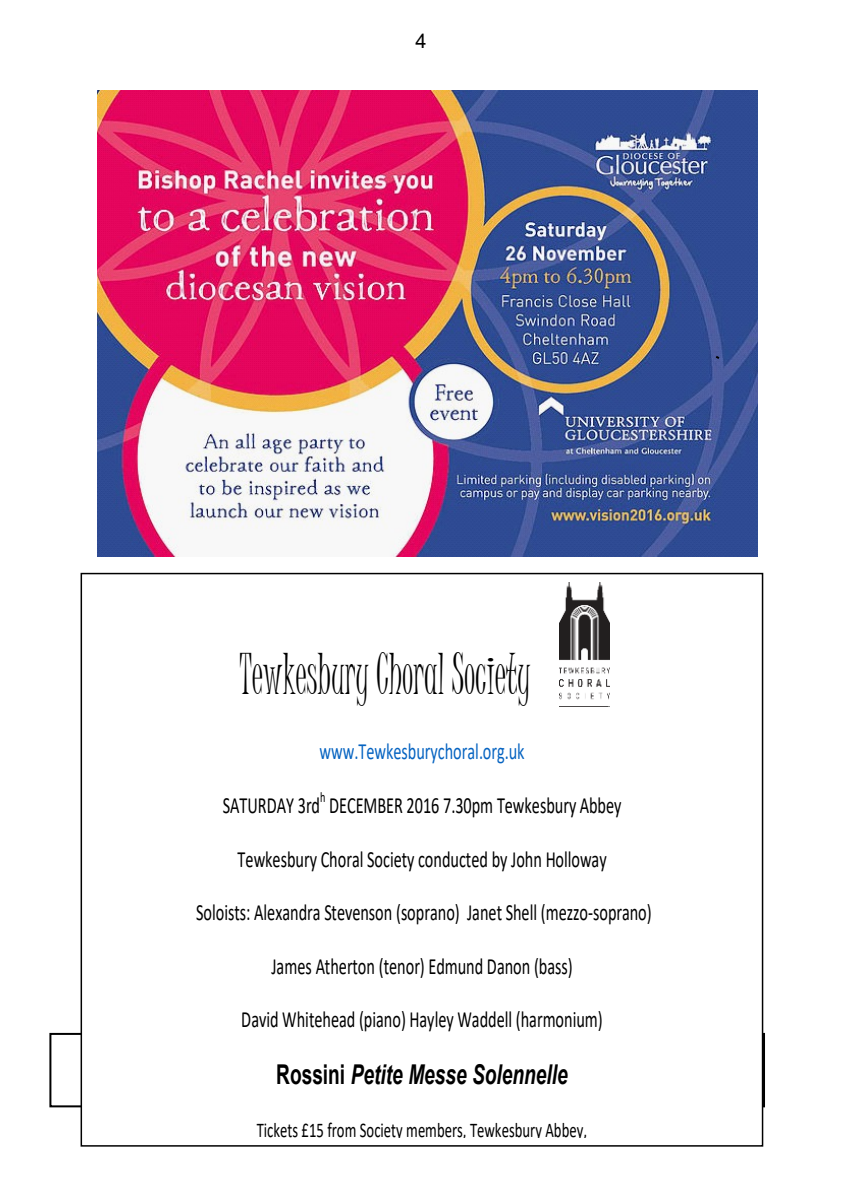
<style>
.page{position:relative;width:842px;height:1191px;background:#fff}
.page>*{position:absolute;margin:0;border:0;box-sizing:border-box;transform-origin:0 0}
.t1{font:54.8px "Juice ITC";color:#000;scale:.7 1}
.t2{font:italic 700 27.4px "Arial";color:#000;scale:.7 1}
.t3{font:23.2px "Calibri";color:#000;scale:.7 1}
.t4{font:23.2px "Calibri";color:#0563c1;scale:.7 1}
.t5{font:21px "Calibri";color:#000;scale:.7 1}
.t6{font:20px "Arial";color:#000}
.t7{font:14.6px "Calibri";color:#000;scale:.7 1}
.s1{font-style:normal}
</style>
<div class="page">
<div style="left:49px;top:1033px;width:716px;height:74px;background:#fff;border:2px solid #000"></div>
<div style="left:81px;top:573px;width:681px;height:572px;background:#fff"></div>
<img style="left:559px;top:582px;width:50px;height:118px">
<img style="left:97px;top:91px;width:660px;height:466px">
<svg style="left:713px;top:354px;width:9px;height:7px"></svg>
<p class="t6" style="left:415px;top:34px;width:13px">4</p>
<h1 class="t1" style="left:240px;top:652px;width:417px">Tewkesbury Choral Society</h1>
<p class="t4" style="left:320px;top:742px;width:294px">www.Tewkesburychoral.org.uk</p>
<p class="t3" style="left:223px;top:795px;width:571px">SATURDAY 3rd DECEMBER 2016 7.30pm Tewkesbury Abbey</p>
<p class="t7" style="left:320px;top:791px;width:9px">h</p>
<p class="t3" style="left:238px;top:849px;width:529px">Tewkesbury Choral Society conducted by John Holloway</p>
<p class="t3" style="left:196px;top:902px;width:653px">Soloists: Alexandra Stevenson (soprano) Janet Shell (mezzo-soprano)</p>
<p class="t3" style="left:271px;top:956px;width:432px">James Atherton (tenor) Edmund Danon (bass)</p>
<p class="t3" style="left:241px;top:1010px;width:518px">David Whitehead (piano) Hayley Waddell (harmonium)</p>
<p class="t2" style="left:276px;top:1064px;width:418px"><span class="s1">Rossini</span> Petite Messe Solennelle</p>
<p class="t5" style="left:257px;top:1121px;width:473px">Tickets £15 from Society members, Tewkesbury Abbey,</p>
</div>
